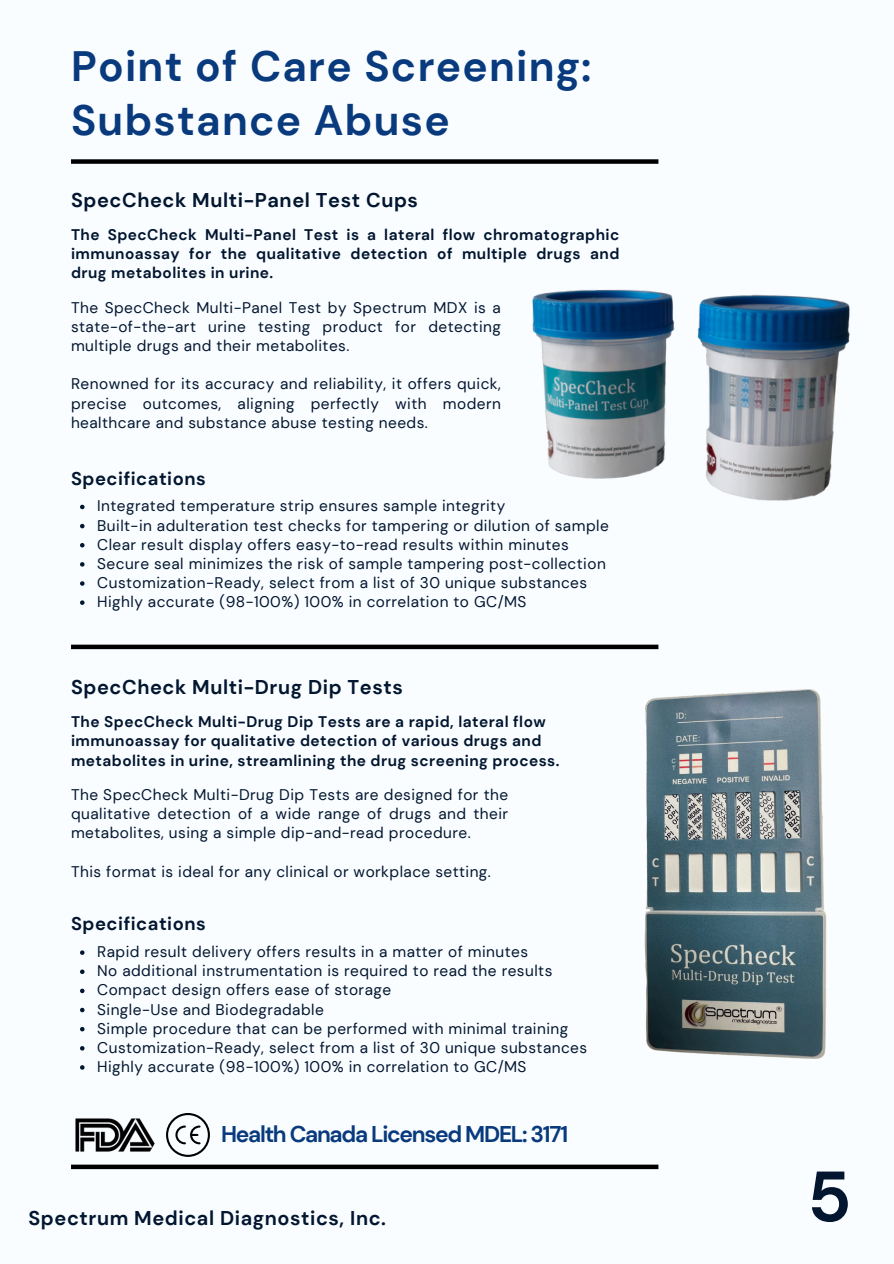
<style>
.page{position:relative;width:894px;height:1264px;background:#fff}
.page>*{position:absolute;margin:0;border:0;box-sizing:border-box;transform-origin:0 0}
.t1{font:700 70.95px "DM Sans";color:#021630}
.t2{font:700 42.45px/54px "DM Sans";letter-spacing:.03em;color:#083a7d}
.t3{font:700 22.8px "DM Sans";letter-spacing:-.055em;color:#083a7d}
.t4{font:700 19.95px "DM Sans";letter-spacing:.03em;color:#021630}
.t5{font:700 18.45px "DM Sans";letter-spacing:.03em;color:#021630}
.t6{font:15.45px/19.2px "DM Sans";letter-spacing:.03em;color:#021630;text-align:justify}
.t7{font:700 15.45px/19.2px "DM Sans";letter-spacing:.03em;color:#021630;text-align:justify}
</style>
<div class="page">
<div style="left:0;top:0;width:893px;height:1263px;background:#fafdff"></div>
<div style="left:71px;top:159px;width:587px;height:5px;background:#000"></div>
<img style="left:532px;top:289px;width:318px;height:212px">
<svg style="left:80px;top:504px;width:4px;height:5px"></svg>
<svg style="left:80px;top:524px;width:4px;height:4px"></svg>
<svg style="left:80px;top:543px;width:4px;height:4px"></svg>
<svg style="left:80px;top:562px;width:4px;height:4px"></svg>
<svg style="left:80px;top:581px;width:4px;height:4px"></svg>
<svg style="left:80px;top:600px;width:4px;height:5px"></svg>
<img style="left:638px;top:649px;width:189px;height:410px">
<svg style="left:80px;top:950px;width:4px;height:4px"></svg>
<svg style="left:80px;top:969px;width:4px;height:5px"></svg>
<svg style="left:80px;top:988px;width:4px;height:5px"></svg>
<svg style="left:80px;top:1007px;width:4px;height:5px"></svg>
<svg style="left:80px;top:1026px;width:4px;height:5px"></svg>
<svg style="left:80px;top:1046px;width:4px;height:4px"></svg>
<svg style="left:80px;top:1065px;width:4px;height:4px"></svg>
<div style="left:71px;top:644px;width:587px;height:5px;background:#000"></div>
<div style="left:71px;top:1164px;width:587px;height:5px;background:#000"></div>
<svg style="left:166px;top:1113px;width:44px;height:43px"></svg>
<img style="left:75px;top:1118px;width:79px;height:33px">
<h4 class="t2" style="left:71px;top:40px;width:521px">Point of Care Screening:<br>Substance Abuse</h4>
<h3 class="t4" style="left:71px;top:187px;width:348px">SpecCheck Multi-Panel Test Cups</h3>
<h4 class="t7" style="left:71px;top:225px;width:549px">The SpecCheck Multi-Panel Test is a lateral flow chromatographic immunoassay for the qualitative detection of multiple drugs and drug metabolites in urine.</h4>
<p class="t6" style="left:71px;top:298px;width:431px">The SpecCheck Multi-Panel Test by Spectrum MDX is a state-of-the-art urine testing product for detecting multiple drugs and their metabolites.</p>
<p class="t6" style="left:71px;top:374px;width:431px">Renowned for its accuracy and reliability, it offers quick, precise outcomes, aligning perfectly with modern healthcare and substance abuse testing needs.</p>
<p class="t5" style="left:71px;top:466px;width:136px">Specifications</p>
<h3 class="t6" style="left:97px;top:496px;width:409px">Integrated temperature strip ensures sample integrity</h3>
<p class="t6" style="left:97px;top:515px;width:513px">Built-in adulteration test checks for tampering or dilution of sample</p>
<p class="t6" style="left:97px;top:535px;width:473px">Clear result display offers easy-to-read results within minutes</p>
<p class="t6" style="left:97px;top:554px;width:510px">Secure seal minimizes the risk of sample tampering post-collection</p>
<p class="t6" style="left:97px;top:573px;width:491px">Customization-Ready, select from a list of 30 unique substances</p>
<p class="t6" style="left:97px;top:592px;width:430px">Highly accurate (98-100%) 100% in correlation to GC/MS</p>
<p class="t4" style="left:71px;top:674px;width:333px">SpecCheck Multi-Drug Dip Tests</p>
<p class="t7" style="left:71px;top:712px;width:490px;text-align:left">The SpecCheck Multi-Drug Dip Tests are a rapid, lateral flow immunoassay for qualitative detection of various drugs and metabolites in urine, streamlining the drug screening process.</p>
<h3 class="t6" style="left:71px;top:785px;width:438px">The SpecCheck Multi-Drug Dip Tests are designed for the qualitative detection of a wide range of drugs and their metabolites, using a simple dip-and-read procedure.</h3>
<p class="t6" style="left:71px;top:861px;width:421px">This format is ideal for any clinical or workplace setting.</p>
<p class="t5" style="left:71px;top:911px;width:136px">Specifications</p>
<p class="t6" style="left:97px;top:942px;width:432px">Rapid result delivery offers results in a matter of minutes</p>
<p class="t6" style="left:97px;top:961px;width:456px">No additional instrumentation is required to read the results</p>
<p class="t6" style="left:97px;top:980px;width:295px">Compact design offers ease of storage</p>
<p class="t6" style="left:97px;top:999px;width:228px">Single-Use and Biodegradable</p>
<p class="t6" style="left:97px;top:1018px;width:472px">Simple procedure that can be performed with minimal training</p>
<p class="t6" style="left:97px;top:1037px;width:491px">Customization-Ready, select from a list of 30 unique substances</p>
<p class="t6" style="left:97px;top:1057px;width:430px">Highly accurate (98-100%) 100% in correlation to GC/MS</p>
<p class="t3" style="left:221px;top:1119px;width:348px">Health Canada Licensed MDEL: 3171</p>
<p class="t4" style="left:28px;top:1204px;width:359px">Spectrum Medical Diagnostics, Inc.</p>
<h3 class="t1" style="left:807px;top:1150px;width:45px">5</h3>
</div>
